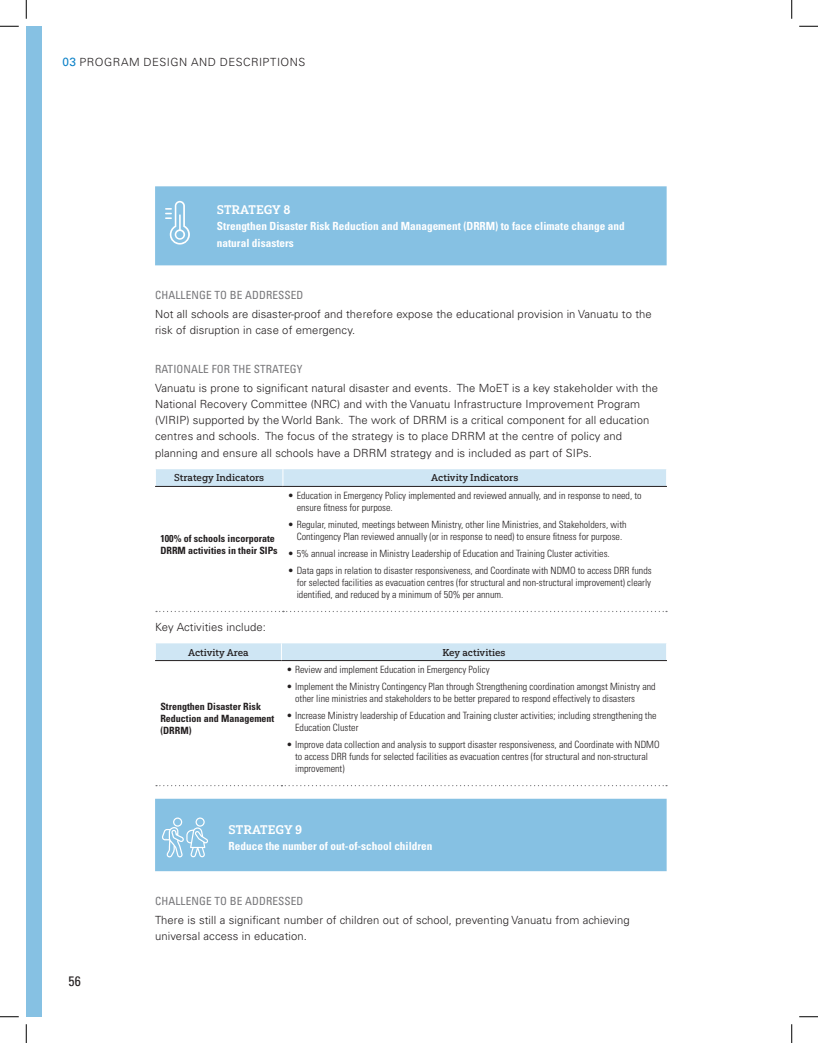
<style>
.page{position:relative;width:818px;height:1043px;background:#fff}
.page>*{position:absolute;margin:0;border:0;box-sizing:border-box;transform-origin:0 0}
.t1{font:condensed 13.75px "Univers LT Std";color:#231f20}
.Strategy{font:12.5px "Yorkten Slab Nor Bol";color:#fff}
.Body{font:300 11.25px/16.2px "Univers LT Std";letter-spacing:.01em;color:#231f20}
.Strategy-2{font:700 condensed 11.25px/16.2px "Univers LT Std";color:#fff}
.Heading_5{font:condensed 11.25px "Univers LT Std";letter-spacing:.01em;color:#77777a}
.Body-2{font:300 11.25px "Univers LT Std";letter-spacing:.045em;color:#231f20}
.t2{font:300 condensed 10px/12px "Univers LT Std";color:#231f20}
.Table_Highlight{font:700 condensed 10px/12px "Univers LT Std";color:#231f20}
.Table_Header{font:10px "Yorkten Slab Nor Med";color:#231f20}
.s1{font-weight:400;font-size:11.88px;color:#0d82c8}
</style>
<div class="page">
<div style="left:26px;top:26px;width:15px;height:990px;background:#86c1e3"></div>
<div style="left:155px;top:186px;width:511px;height:79px;background:#86c1e3"></div>
<svg style="left:165px;top:201px;width:25px;height:43px"></svg>
<svg style="left:156px;top:611px;width:511px;height:1px"></svg>
<svg style="left:155px;top:469px;width:512px;height:17px;background:#cfe5f3"></svg>
<hr style="left:155px;top:486px;width:128px;height:1px;background:#231f20">
<hr style="left:283px;top:486px;width:384px;height:1px;background:#231f20">
<svg style="left:155px;top:661px;width:511px;height:1px"></svg>
<svg style="left:156px;top:785px;width:511px;height:1px"></svg>
<div style="left:156px;top:643px;width:510px;height:17px;background:#cfe6f4"></div>
<hr style="left:155px;top:660px;width:126px;height:1px;background:#231f20">
<hr style="left:281px;top:660px;width:386px;height:1px;background:#231f20">
<div style="left:155px;top:798px;width:511px;height:73px;background:#86c1e3"></div>
<svg style="left:162px;top:817px;width:46px;height:40px;background:#a1cee9"></svg>
<svg style="left:0;top:25px;width:19px;height:2px"></svg>
<svg style="left:799px;top:25px;width:19px;height:2px"></svg>
<svg style="left:0;top:1016px;width:19px;height:1px"></svg>
<svg style="left:799px;top:1016px;width:19px;height:1px"></svg>
<svg style="left:25px;top:0;width:2px;height:19px"></svg>
<svg style="left:25px;top:1024px;width:2px;height:18px"></svg>
<svg style="left:791px;top:0;width:1px;height:19px"></svg>
<svg style="left:791px;top:1024px;width:1px;height:18px"></svg>
<p class="Body-2" style="left:62px;top:56px;width:244px"><span class="s1">03</span> PROGRAM DESIGN AND DESCRIPTIONS</p>
<p class="Strategy" style="left:217px;top:202px;width:75px">STRATEGY 8</p>
<p class="Strategy-2" style="left:217px;top:218px;width:409px">Strengthen Disaster Risk Reduction and Management (DRRM) to face climate change and natural disasters</p>
<p class="Heading_5" style="left:155px;top:288px;width:150px">CHALLENGE TO BE ADDRESSED</p>
<p class="Body" style="left:155px;top:306px;width:498px">Not all schools are disaster-proof and therefore expose the educational provision in Vanuatu to the risk of disruption in case of emergency.</p>
<p class="Heading_5" style="left:155px;top:362px;width:149px">RATIONALE FOR THE STRATEGY</p>
<p class="Body" style="left:155px;top:379px;width:504px">Vanuatu is prone to significant natural disaster and events. The MoET is a key stakeholder with the National Recovery Committee (NRC) and with the Vanuatu Infrastructure Improvement Program (VIRIP) supported by the World Bank. The work of DRRM is a critical component for all education centres and schools. The focus of the strategy is to place DRRM at the centre of policy and planning and ensure all schools have a DRRM strategy and is included as part of SIPs.</p>
<p class="Table_Header" style="left:174px;top:472px;width:91px">Strategy Indicators</p>
<p class="Table_Header" style="left:431px;top:472px;width:89px">Activity Indicators</p>
<p class="Table_Highlight" style="left:160px;top:532px;width:119px">100% of schools incorporate<br>DRRM activities in their SIPs</p>
<p class="t2" style="left:296px;top:489px;width:346px;text-indent:-9px">• Education in Emergency Policy implemented and reviewed annually, and in response to need, to ensure fitness for purpose.</p>
<p class="t2" style="left:288px;top:518px;width:340px;text-align:center">• Regular, minuted, meetings between Ministry, other line Ministries, and Stakeholders, with<br>Contingency Plan reviewed annually (or in response to need) to ensure fitness for purpose.</p>
<p class="t2" style="left:288px;top:547px;width:323px">• 5% annual increase in Ministry Leadership of Education and Training Cluster activities.</p>
<p class="t2" style="left:296px;top:564px;width:356px;text-align:justify;text-indent:-9px">• Data gaps in relation to disaster responsiveness, and Coordinate with NDMO to access DRR funds for selected facilities as evacuation centres (for structural and non-structural improvement) clearly identified, and reduced by a minimum of 50% per annum.</p>
<p class="Body" style="left:155px;top:618px;width:112px">Key Activities include:</p>
<p class="Table_Header" style="left:188px;top:646px;width:62px">Activity Area</p>
<p class="Table_Header" style="left:442px;top:646px;width:65px">Key activities</p>
<p class="Table_Highlight" style="left:160px;top:700px;width:115px">Strengthen Disaster Risk<br>Reduction and Management (DRRM)</p>
<p class="t2" style="left:286px;top:663px;width:205px">• Review and implement Education in Emergency Policy</p>
<p class="t2" style="left:295px;top:680px;width:362px;text-indent:-9px">• Implement the Ministry Contingency Plan through Strengthening coordination amongst Ministry and other line ministries and stakeholders to be better prepared to respond effectively to disasters</p>
<p class="t2" style="left:295px;top:709px;width:363px;text-indent:-9px">• Increase Ministry leadership of Education and Training cluster activities; including strengthening the<br>Education Cluster</p>
<p class="t2" style="left:295px;top:738px;width:366px;text-indent:-9px">• Improve data collection and analysis to support disaster responsiveness, and Coordinate with NDMO to access DRR funds for selected facilities as evacuation centres (for structural and non-structural improvement)</p>
<p class="Strategy" style="left:229px;top:821px;width:75px">STRATEGY 9</p>
<p class="Strategy-2" style="left:229px;top:838px;width:205px">Reduce the number of out-of-school children</p>
<h1 class="t1" style="left:68px;top:972px;width:14px">56</h1>
<p class="Heading_5" style="left:155px;top:893px;width:150px">CHALLENGE TO BE ADDRESSED</p>
<p class="Body" style="left:155px;top:911px;width:476px">There is still a significant number of children out of school, preventing Vanuatu from achieving universal access in education.</p>
</div>
